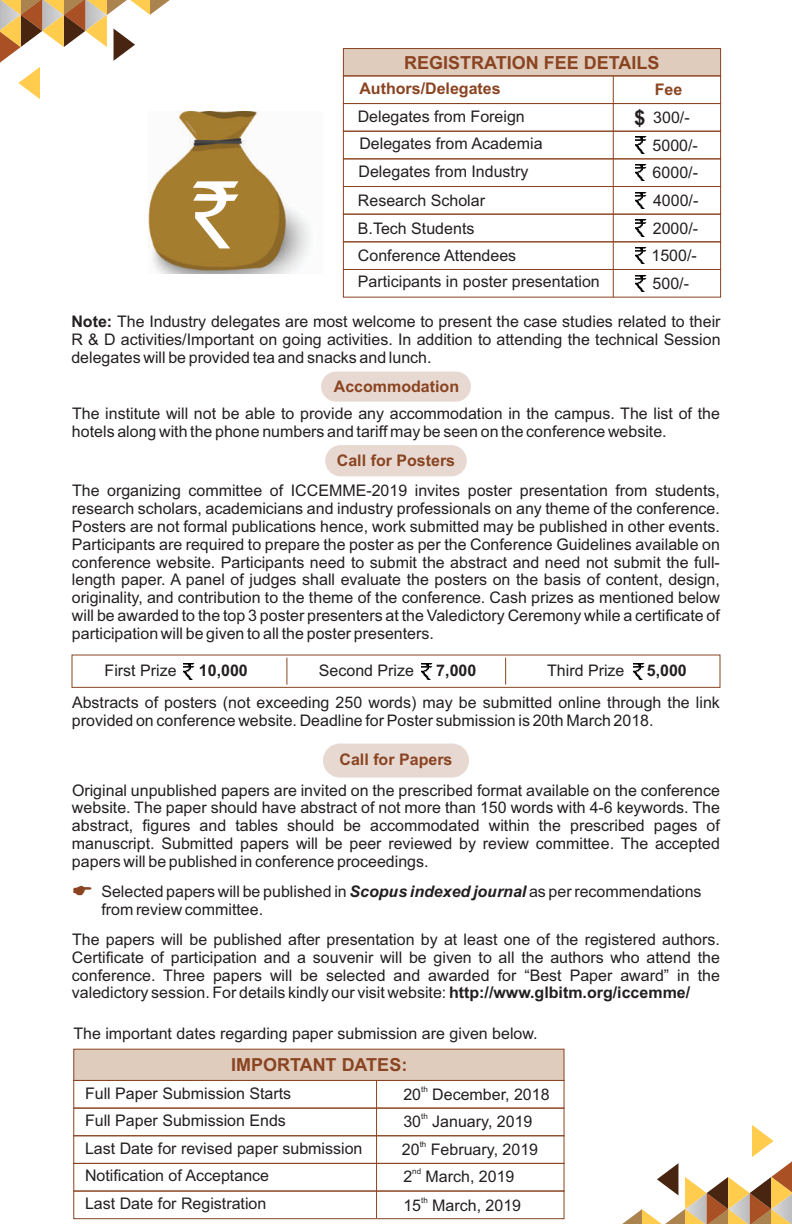
<style>
.page{position:relative;width:792px;height:1224px;background:#fff}
.page>*{position:absolute;margin:0;border:0;box-sizing:border-box;transform-origin:0 0}
.t1{font:700 18px "Arial";color:#8a4421}
.t2{font:16px/17.8px "Arial";color:#231f20}
.t3{font:700 16px "Arial";color:#8a4421}
.t4{font:700 16px "Arial";color:#231f20}
.t5{font:8px "Arial";color:#231f20}
.s1{font-weight:700;font-size:20.4px}
.s2{font-weight:700}
.s3{font-weight:700;font-style:italic}
</style>
<div class="page">
<div style="left:321px;top:372px;width:150px;height:30px;background:#e7d9d2;border:1px solid #8a4421;border-radius:15px"></div>
<div style="left:323px;top:744px;width:146px;height:34px;background:#e7d9d2;border:1px solid #8a4421;border-radius:17px"></div>
<svg style="left:622px;top:1125px;width:170px;height:99px"></svg>
<svg style="left:73px;top:1048px;width:492px;height:32px;background:#ddc7b8"></svg>
<div style="left:73px;top:1080px;width:492px;height:29px;border:1px solid #8a4421"></div>
<hr style="left:376px;top:1080px;width:1px;height:138px;background:#8a4421">
<div style="left:73px;top:1108px;width:492px;height:28px;border:1px solid #8a4421"></div>
<div style="left:73px;top:1135px;width:492px;height:29px;border:1px solid #8a4421"></div>
<div style="left:73px;top:1163px;width:492px;height:29px;border:1px solid #8a4421"></div>
<div style="left:325px;top:445px;width:142px;height:31px;background:#e7d9d2;border:1px solid #8a4421;border-radius:15px"></div>
<div style="left:72px;top:655px;width:648px;height:33px;border:1px solid #8a4421"></div>
<svg style="left:505px;top:658px;width:1px;height:27px"></svg>
<svg style="left:286px;top:658px;width:1px;height:27px"></svg>
<img style="left:633px;top:663px;width:11px;height:16px">
<img style="left:421px;top:663px;width:11px;height:16px">
<img style="left:183px;top:663px;width:11px;height:16px">
<div style="left:342px;top:48px;width:380px;height:29px;background:#e0ccbd"></div>
<div style="left:343px;top:75px;width:378px;height:29px;border:1px solid #8a4421"></div>
<hr style="left:613px;top:76px;width:1px;height:221px;background:#8a4421">
<div style="left:343px;top:103px;width:378px;height:29px;border:1px solid #8a4421"></div>
<div style="left:343px;top:131px;width:378px;height:28px;border:1px solid #8a4421"></div>
<div style="left:343px;top:158px;width:378px;height:29px;border:1px solid #8a4421"></div>
<div style="left:343px;top:186px;width:378px;height:29px;border:1px solid #8a4421"></div>
<div style="left:343px;top:214px;width:378px;height:28px;border:1px solid #8a4421"></div>
<div style="left:343px;top:241px;width:378px;height:29px;border:1px solid #8a4421"></div>
<div style="left:343px;top:269px;width:378px;height:29px;border:1px solid #8a4421"></div>
<img style="left:635px;top:275px;width:11px;height:16px">
<img style="left:635px;top:248px;width:11px;height:16px">
<img style="left:635px;top:220px;width:11px;height:16px">
<img style="left:635px;top:192px;width:11px;height:16px">
<img style="left:635px;top:165px;width:11px;height:16px">
<img style="left:635px;top:137px;width:11px;height:16px">
<img style="left:148px;top:112px;width:163px;height:162px">
<svg style="left:193px;top:181px;width:45px;height:67px"></svg>
<svg style="left:0;top:0;width:170px;height:99px"></svg>
<div style="left:73px;top:1191px;width:492px;height:28px;border:1px solid #8a4421"></div>
<p class="t1" style="left:404px;top:56px;width:257px">REGISTRATION FEE DETAILS</p>
<p class="t3" style="left:359px;top:82px;width:143px">Authors/Delegates</p>
<p class="t2" style="left:358px;top:104px;width:186px;line-height:27.6px">Delegates from Foreign<br>Delegates from Academia<br>Delegates from Industry</p>
<p class="t2" style="left:358px;top:193px;width:129px">Research Scholar</p>
<p class="t3" style="left:655px;top:84px;width:29px">Fee</p>
<p class="t2" style="left:634px;top:110px;width:57px"><span class="s1">$</span> 300/-</p>
<p class="t2" style="left:653px;top:138px;width:47px">5000/-</p>
<p class="t2" style="left:653px;top:165px;width:47px">6000/-</p>
<p class="t2" style="left:653px;top:193px;width:47px">4000/-</p>
<p class="t2" style="left:358px;top:221px;width:118px">B.Tech Students</p>
<p class="t2" style="left:653px;top:221px;width:47px">2000/-</p>
<p class="t2" style="left:358px;top:248px;width:160px">Conference Attendees</p>
<p class="t2" style="left:652px;top:248px;width:47px">1500/-</p>
<p class="t2" style="left:358px;top:274px;width:243px">Participants in poster presentation</p>
<p class="t2" style="left:653px;top:276px;width:38px">500/-</p>
<p class="t2" style="left:71px;top:314px;width:651px;text-align:justify"><span class="s2">Note:</span> The Industry delegates are most welcome to present the case studies related to their R &amp; D activities/Important on going activities. In addition to attending the technical Session delegates will be provided tea and snacks and lunch.</p>
<p class="t3" style="left:334px;top:381px;width:127px">Accommodation</p>
<p class="t2" style="left:72px;top:406px;width:649px">The institute will not be able to provide any accommodation in the campus. The list of the hotels along with the phone numbers and tariff may be seen on the conference website.</p>
<p class="t3" style="left:337px;top:455px;width:120px">Call for Posters</p>
<p class="t2" style="left:72px;top:483px;width:650px;text-align:justify">The organizing committee of ICCEMME-2019 invites poster presentation from students, research scholars, academicians and industry professionals on any theme of the conference.<br>Posters are not formal publications hence, work submitted may be published in other events.<br>Participants are required to prepare the poster as per the Conference Guidelines available on conference website. Participants need to submit the abstract and need not submit the full&shy;length paper. A panel of judges shall evaluate the posters on the basis of content, design, originality, and contribution to the theme of the conference. Cash prizes as mentioned below will be awarded to the top 3 poster presenters at the Valedictory Ceremony while a certificate of participation will be given to all the poster presenters.</p>
<p class="t2" style="left:105px;top:663px;width:74px">First Prize</p>
<p class="t4" style="left:199px;top:664px;width:50px">10,000</p>
<p class="t2" style="left:319px;top:663px;width:97px">Second Prize</p>
<p class="t4" style="left:436px;top:664px;width:42px">7,000</p>
<p class="t2" style="left:547px;top:663px;width:79px">Third Prize</p>
<p class="t4" style="left:647px;top:664px;width:42px">5,000</p>
<p class="t2" style="left:72px;top:695px;width:649px">Abstracts of posters (not exceeding 250 words) may be submitted online through the link provided on conference website. Deadline for Poster submission is 20th March 2018.</p>
<p class="t3" style="left:340px;top:753px;width:114px">Call for Papers</p>
<p class="t2" style="left:72px;top:782px;width:650px;text-align:justify">Original unpublished papers are invited on the prescribed format available on the conference website. The paper should have abstract of not more than 150 words with 4-6 keywords. The abstract, figures and tables should be accommodated within the prescribed pages of manuscript. Submitted papers will be peer reviewed by review committee. The accepted papers will be published in conference proceedings.</p>
<p class="t2" style="left:101px;top:884px;width:602px">Selected papers will be published in <span class="s3">Scopus indexed journal</span> as per recommendations from review committee.</p>
<p class="t2" style="left:72px;top:932px;width:649px;text-align:justify">The papers will be published after presentation by at least one of the registered authors.<br>Certificate of participation and a souvenir will be given to all the authors who attend the conference. Three papers will be selected and awarded for “Best Paper award” in the valedictory session. For details kindly our visit website: <span class="s2">http://www.glbitm.org/iccemme/</span></p>
<p class="t2" style="left:73px;top:1025px;width:466px">The important dates regarding paper submission are given below.</p>
<p class="t1" style="left:231px;top:1058px;width:178px">IMPORTANT DATES:</p>
<p class="t2" style="left:85px;top:1081px;width:279px;line-height:27.6px">Full Paper Submission Starts<br>Full Paper Submission Ends<br>Last Date for revised paper submission<br>Notification of Acceptance</p>
<p class="t5" style="left:421px;top:1086px;width:8px">th</p>
<p class="t2" style="left:403px;top:1087px;width:148px">20 December, 2018</p>
<p class="t5" style="left:420px;top:1141px;width:8px">th</p>
<p class="t2" style="left:402px;top:1142px;width:138px">20 February, 2019</p>
<p class="t5" style="left:412px;top:1169px;width:10px">nd</p>
<p class="t2" style="left:403px;top:1169px;width:113px">2 March, 2019</p>
<p class="t5" style="left:421px;top:1113px;width:8px">th</p>
<p class="t2" style="left:403px;top:1114px;width:131px">30 January, 2019</p>
<p class="t2" style="left:85px;top:1196px;width:183px">Last Date for Registration</p>
<p class="t5" style="left:421px;top:1197px;width:8px">th</p>
<p class="t2" style="left:403px;top:1198px;width:119px">15 March, 2019</p>
</div>
